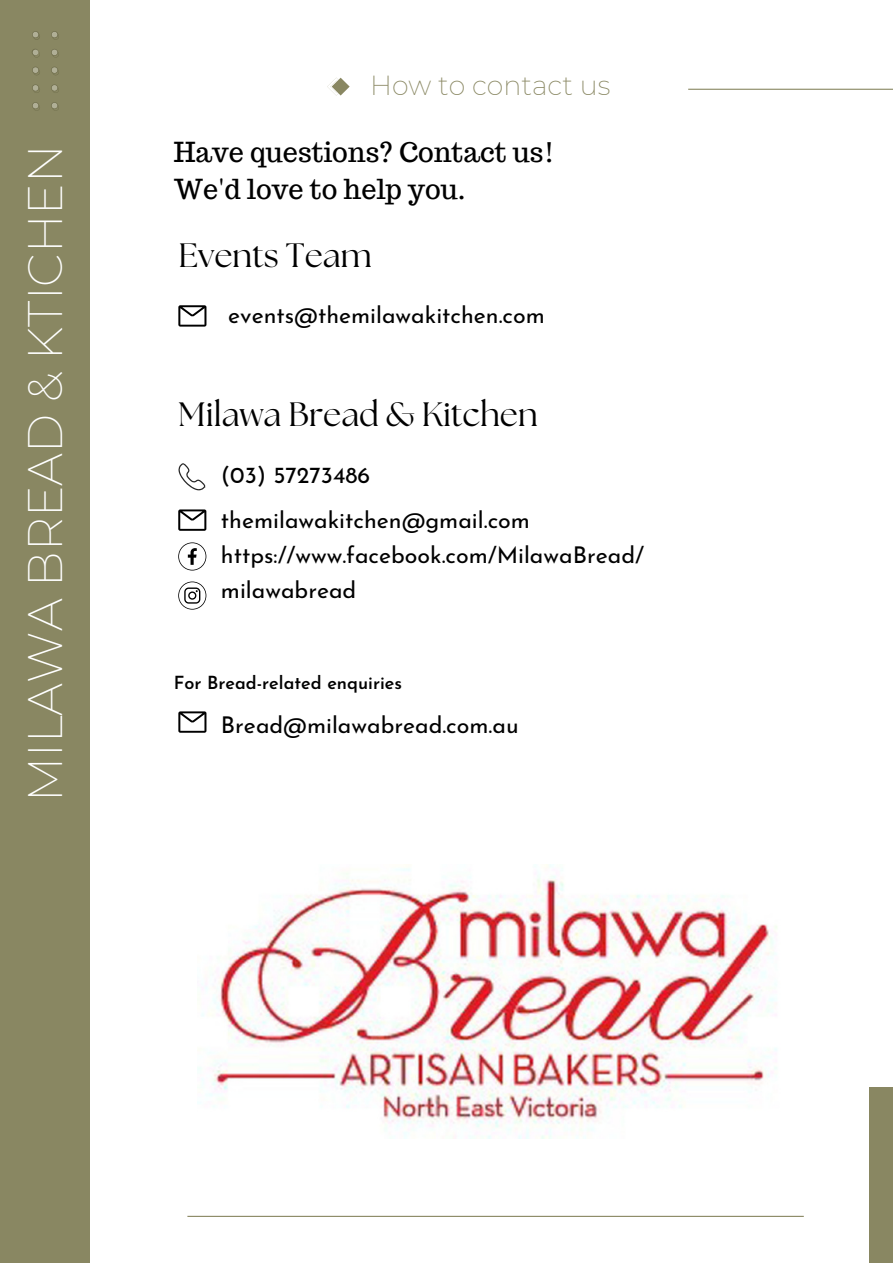
<style>
.page{position:relative;width:893px;height:1264px;background:#fff}
.page>*{position:absolute;margin:0;border:0;box-sizing:border-box;transform-origin:0 0}
.t1{font:200 47.25px "Montserrat";color:#fff}
.t2{font:33.75px "The Seasons";color:#000}
.t3{font:27px/37px "Trocchi";color:#000}
.t4{font:200 26.85px "Montserrat";color:#898762}
.t5{font:23.1px/44.8px "Josefin Sans";color:#000}
.t6{font:600 18px "Josefin Sans";color:#000}
</style>
<div class="page">
<div style="left:0;top:0;width:89px;height:1262px;background:#898762"></div>
<svg style="left:32px;top:31px;width:27px;height:80px"></svg>
<hr style="left:688px;top:89px;width:204px;height:1px;background:#898762">
<svg style="left:327px;top:78px;width:22px;height:18px"></svg>
<div style="left:869px;top:1086px;width:23px;height:176px;background:#898762"></div>
<hr style="left:187px;top:1215px;width:616px;height:1px;background:#898762">
<svg style="left:178px;top:542px;width:28px;height:28px"></svg>
<svg style="left:178px;top:509px;width:28px;height:22px"></svg>
<svg style="left:178px;top:581px;width:28px;height:28px"></svg>
<svg style="left:178px;top:711px;width:28px;height:21px"></svg>
<img style="left:198px;top:864px;width:579px;height:274px">
<svg style="left:178px;top:463px;width:28px;height:27px"></svg>
<svg style="left:178px;top:305px;width:28px;height:21px"></svg>
<h1 class="t1" style="left:16px;top:802px;width:659px;rotate:-90deg">MILAWA BREAD &amp; KTICHEN</h1>
<p class="t4" style="left:370px;top:69px;width:242px">How to contact us</p>
<p class="t3" style="left:174px;top:133px;width:382px">Have questions? Contact us!<br>We'd love to help you.</p>
<h2 class="t2" style="left:178px;top:240px;width:195px">Events Team</h2>
<p class="t5" style="left:228px;top:295px;width:318px">events@themilawakitchen.com</p>
<h2 class="t2" style="left:178px;top:399px;width:361px">Milawa Bread &amp; Kitchen</h2>
<p class="t5" style="left:221px;top:455px;width:310px">(03) 57273486 themilawakitchen@gmail.com</p>
<p class="t5" style="left:221px;top:539px;width:424px;line-height:34.8px">https://www.facebook.com/MilawaBread/ milawabread</p>
<p class="t6" style="left:174px;top:675px;width:230px">For Bread-related enquiries</p>
<p class="t5" style="left:221px;top:704px;width:299px">Bread@milawabread.com.au</p>
</div>
